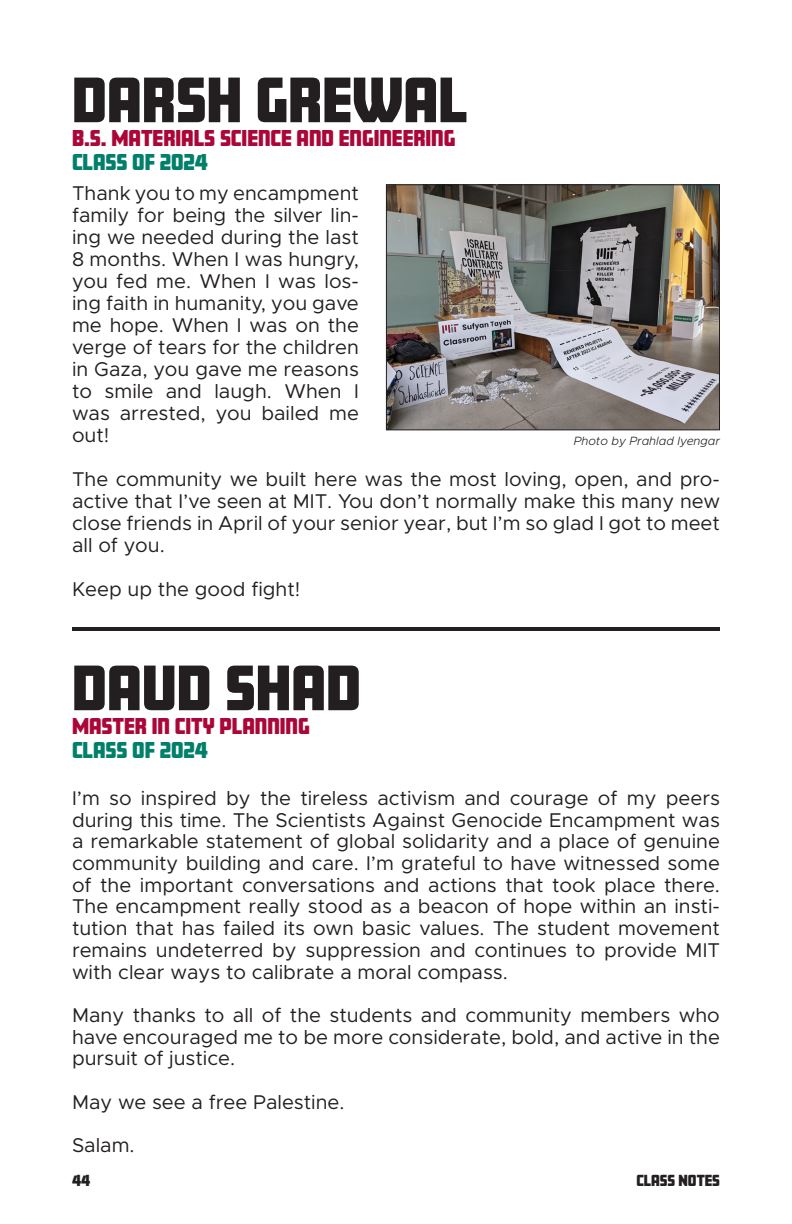
<style>
.page{position:relative;width:792px;height:1224px;background:#fff}
.page>*{position:absolute;margin:0;border:0;box-sizing:border-box;transform-origin:0 0}
.t1{font:900 55.8px "Amboy";color:#231f20}
.t2{font:20px/22px "Metropolis";color:#231f20;text-align:justify}
.t3{font:900 20px/24px "Amboy";color:#aa0738}
.t4{font:900 20px "Amboy";color:#007f6a}
.t5{font:900 14px "Amboy";color:#231f20}
.t6{font:italic 300 12px "Metropolis";color:#231f20}
.s1{color:#007f6a}
</style>
<div class="page">
<img style="left:388px;top:186px;width:330px;height:242px">
<div style="left:386px;top:184px;width:334px;height:246px;border:1px solid #231f20"></div>
<hr style="left:72px;top:627px;width:648px;height:4px;background:#231f20">
<p class="t1" style="left:72px;top:68px;width:397px">DARSH GREWAL</p>
<p class="t3" style="left:72px;top:126px;width:385px">B.S. MATERIALS SCIENCE AND ENGINEERING</p>
<p class="t4" style="left:72px;top:151px;width:138px">CLASS OF 2024</p>
<p class="t2" style="left:72px;top:182px;width:288px">Thank you to my encampment family for being the silver lin&shy;ing we needed during the last 8 months. When I was hungry, you fed me. When I was los&shy;ing faith in humanity, you gave me hope. When I was on the verge of tears for the children in Gaza, you gave me reasons to smile and laugh. When I was arrested, you bailed me out!</p>
<p class="t2" style="left:72px;top:468px;width:650px">The community we built here was the most loving, open, and pro&shy;active that I’ve seen at MIT. You don’t normally make this many new close friends in April of your senior year, but I’m so glad I got to meet all of you.</p>
<p class="t2" style="left:72px;top:578px;width:230px">Keep up the good fight!</p>
<p class="t6" style="left:574px;top:433px;width:148px">Photo by Prahlad Iyengar</p>
<p class="t1" style="left:72px;top:656px;width:290px">DAUD SHAD</p>
<p class="t3" style="left:72px;top:714px;width:239px">MASTER IN CITY PLANNING<br><span class="s1">CLASS OF 2024</span></p>
<p class="t2" style="left:72px;top:787px;width:650px">I’m so inspired by the tireless activism and courage of my peers during this time. The Scientists Against Genocide Encampment was a remarkable statement of global solidarity and a place of genuine community building and care. I’m grateful to have witnessed some of the important conversations and actions that took place there.<br>The encampment really stood as a beacon of hope within an insti&shy;tution that has failed its own basic values. The student movement remains undeterred by suppression and continues to provide MIT with clear ways to calibrate a moral compass.</p>
<p class="t2" style="left:72px;top:1004px;width:649px">Many thanks to all of the students and community members who have encouraged me to be more considerate, bold, and active in the pursuit of justice.</p>
<p class="t2" style="left:72px;top:1091px;width:274px">May we see a free Palestine.</p>
<p class="t2" style="left:72px;top:1134px;width:64px">Salam.</p>
<p class="t5" style="left:72px;top:1172px;width:20px">44</p>
<p class="t5" style="left:636px;top:1172px;width:85px">CLASS NOTES</p>
</div>
